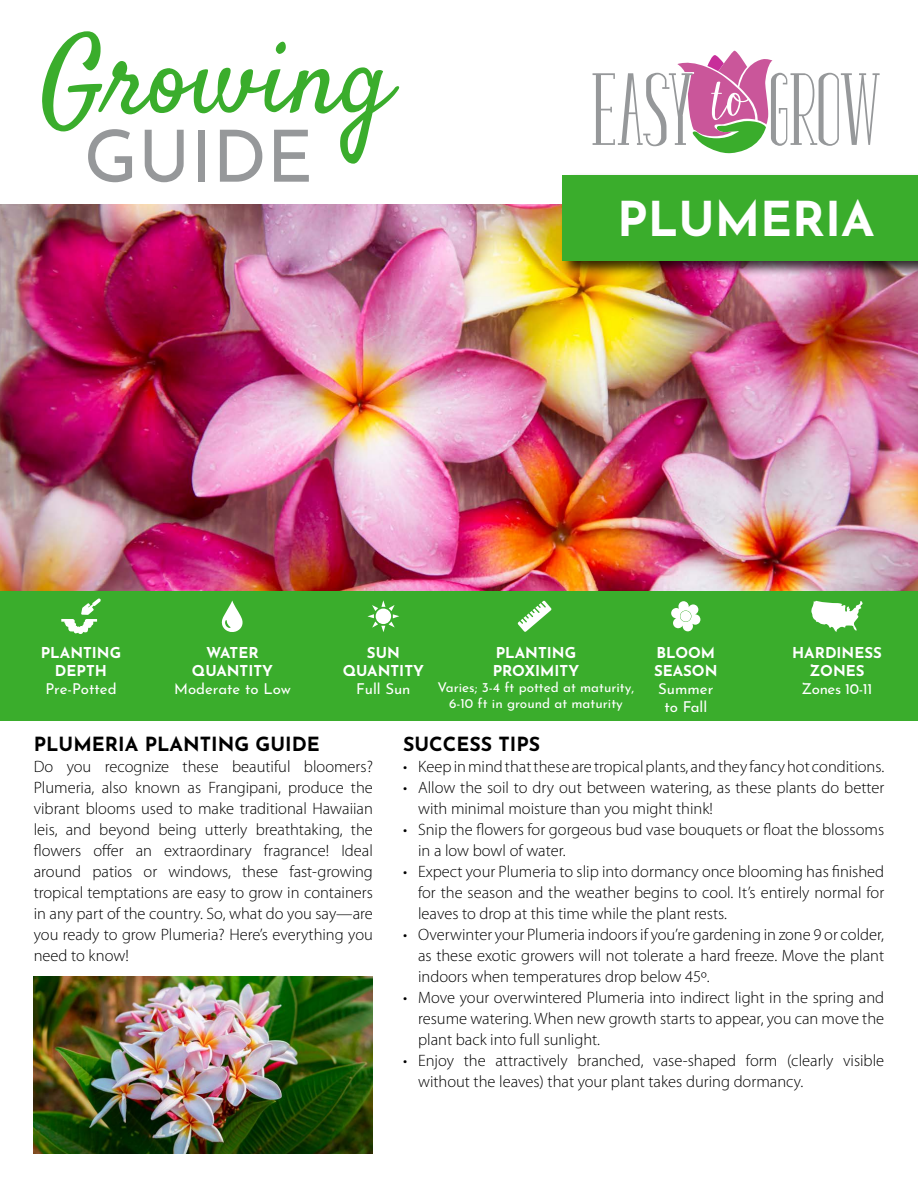
<style>
.page{position:relative;width:918px;height:1188px;background:#fff}
.page>*{position:absolute;margin:0;border:0;box-sizing:border-box;transform-origin:0 0}
.t1{font:107.85px "Satisfy";color:#3aad2c}
.t2{font:71.85px "Josefin Sans";color:#96989a}
.t3{font:700 48px "Josefin Sans";color:#fff}
.t4{font:700 19.5px "Josefin Sans";color:#000}
.t5{font:300 16.5px/21px "Myriad Pro";color:#000;text-align:justify}
.t6{font:700 15px/18px "Josefin Sans";color:#fff;text-align:center}
.t7{font:15px/18px "Josefin Sans";color:#fff;text-align:center}
.t8{font:15px "Josefin Sans";letter-spacing:-.025em;color:#fff}
.t9{font:13.5px/16.2px "Josefin Sans";color:#fff;text-align:center}
</style>
<div class="page">
<svg style="left:593px;top:51px;width:287px;height:103px"></svg>
<img style="left:0;top:204px;width:918px;height:387px">
<div style="left:560px;top:172px;width:358px;height:104px;background:#000;opacity:.75"></div>
<div style="left:563px;top:175px;width:355px;height:85px;background:#3aad2c"></div>
<img style="left:34px;top:976px;width:339px;height:178px">
<div style="left:0;top:591px;width:918px;height:129px;background:#3aad2c"></div>
<svg style="left:61px;top:598px;width:40px;height:36px"></svg>
<svg style="left:221px;top:601px;width:22px;height:31px"></svg>
<svg style="left:367px;top:600px;width:32px;height:32px"></svg>
<div style="left:376px;top:609px;width:15px;height:15px;background:#fff;border-radius:50%"></div>
<svg style="left:518px;top:601px;width:34px;height:31px"></svg>
<svg style="left:671px;top:601px;width:29px;height:30px"></svg>
<div style="left:680px;top:611px;width:11px;height:11px;background:#fff;border-radius:50%"></div>
<svg style="left:811px;top:601px;width:52px;height:31px"></svg>
<h1 class="t1" style="left:40px;top:10px;width:352px">Growing</h1>
<h2 class="t2" style="left:84px;top:97px;width:231px">GUIDE</h2>
<h3 class="t3" style="left:617px;top:176px;width:259px">PLUMERIA</h3>
<p class="t6" style="left:41px;top:641px;width:82px">PLANTING<br>DEPTH</p>
<p class="t7" style="left:45px;top:678px;width:73px">Pre-Potted</p>
<p class="t6" style="left:192px;top:641px;width:83px">WATER<br>QUANTITY</p>
<p class="t7" style="left:174px;top:678px;width:118px">Moderate to Low</p>
<p class="t6" style="left:343px;top:641px;width:83px">SUN<br>QUANTITY</p>
<p class="t7" style="left:356px;top:678px;width:56px">Full Sun</p>
<p class="t6" style="left:493px;top:641px;width:88px;text-align:left">PLANTING<br>PROXIMITY</p>
<p class="t9" style="left:438px;top:677px;width:198px">Varies; 3-4 ft potted at maturity,<br>6-10 ft in ground at maturity</p>
<p class="t6" style="left:654px;top:641px;width:65px;text-align:left">BLOOM<br>SEASON</p>
<p class="t7" style="left:658px;top:678px;width:57px">Summer to Fall</p>
<p class="t6" style="left:792px;top:641px;width:91px">HARDINESS<br>ZONES</p>
<p class="t8" style="left:802px;top:676px;width:72px">Zones 10-11</p>
<p class="t4" style="left:34px;top:727px;width:287px">PLUMERIA PLANTING GUIDE</p>
<p class="t5" style="left:34px;top:757px;width:341px">Do you recognize these beautiful bloomers?<br>Plumeria, also known as Frangipani, produce the vibrant blooms used to make traditional Hawaiian leis, and beyond being utterly breathtaking, the flowers offer an extraordinary fragrance! Ideal around patios or windows, these fast-growing tropical temptations are easy to grow in containers in any part of the country. So, what do you say—are you ready to grow Plumeria? Here’s everything you need to know!</p>
<p class="t4" style="left:403px;top:727px;width:139px">SUCCESS TIPS</p>
<p class="t5" style="left:403px;top:757px;width:483px">• Keep in mind that these are tropical plants, and they fancy hot conditions.</p>
<p class="t5" style="left:418px;top:778px;width:468px;text-indent:-15px">• Allow the soil to dry out between watering, as these plants do better with minimal moisture than you might think!</p>
<p class="t5" style="left:418px;top:820px;width:468px;text-indent:-15px">• Snip the flowers for gorgeous bud vase bouquets or float the blossoms in a low bowl of water.</p>
<p class="t5" style="left:418px;top:862px;width:468px;text-indent:-15px">• Expect your Plumeria to slip into dormancy once blooming has finished for the season and the weather begins to cool. It’s entirely normal for leaves to drop at this time while the plant rests.</p>
<p class="t5" style="left:418px;top:925px;width:468px;text-indent:-15px">• Overwinter your Plumeria indoors if you’re gardening in zone 9 or colder, as these exotic growers will not tolerate a hard freeze. Move the plant indoors when temperatures drop below 45º.</p>
<p class="t5" style="left:418px;top:988px;width:468px;text-indent:-15px">• Move your overwintered Plumeria into indirect light in the spring and resume watering. When new growth starts to appear, you can move the plant back into full sunlight.</p>
<p class="t5" style="left:418px;top:1051px;width:468px;text-indent:-15px">• Enjoy the attractively branched, vase-shaped form (clearly visible without the leaves) that your plant takes during dormancy.</p>
</div>
